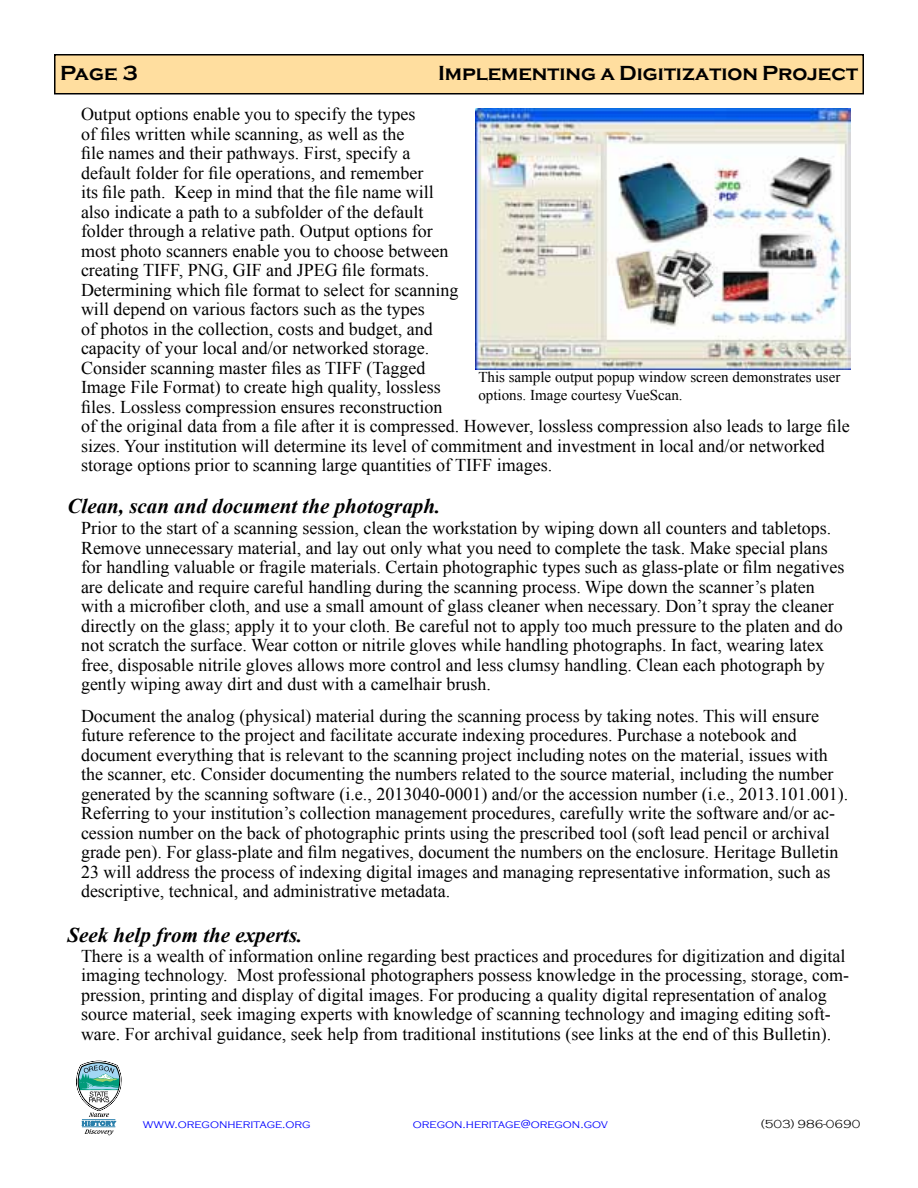
<style>
.page{position:relative;width:918px;height:1188px;background:#fff}
.page>*{position:absolute;margin:0;border:0;box-sizing:border-box;transform-origin:0 0}
.t1{font:italic 700 21px "Times New Roman";color:#000}
.t2{font:700 21px "Copperplate Gothic";color:#000}
.t3{font:18px/19.5px "Times New Roman";color:#000}
.t4{font:15px/18px "Times New Roman";color:#000}
.t5{font:300 12px "Copperplate Gothic";color:#00f}
.t6{font:300 12px "Copperplate Gothic";color:#000}
</style>
<div class="page">
<div style="left:55px;top:55px;width:808px;height:39px;background:#ffde9f"></div>
<div style="left:54px;top:54px;width:810px;height:40px;border:2px solid #000"></div>
<svg style="left:76px;top:1061px;width:45px;height:74px"></svg>
<img style="left:475px;top:108px;width:376px;height:262px">
<p class="t2" style="left:60px;top:62px;width:79px">Page 3</p>
<p class="t2" style="left:438px;top:62px;width:422px">Implementing a Digitization Project</p>
<p class="t3" style="left:81px;top:104px;width:770px">Output options enable you to specify the types<br>of files written while scanning, as well as the<br>file names and their pathways. First, specify a<br>default folder for file operations, and remember<br>its file path. Keep in mind that the file name will<br>also indicate a path to a subfolder of the default<br>folder through a relative path. Output options for<br>most photo scanners enable you to choose between<br>creating TIFF, PNG, GIF and JPEG file formats.<br>Determining which file format to select for scanning<br>will depend on various factors such as the types<br>of photos in the collection, costs and budget, and<br>capacity of your local and/or networked storage.<br>Consider scanning master files as TIFF (Tagged<br>Image File Format) to create high quality, lossless<br>files. Lossless compression ensures reconstruction<br>of the original data from a file after it is compressed. However, lossless compression also leads to large file sizes. Your institution will determine its level of commitment and investment in local and/or networked storage options prior to scanning large quantities of TIFF images.</p>
<p class="t1" style="left:68px;top:491px;width:374px">Clean, scan and document the photograph.</p>
<p class="t3" style="left:81px;top:518px;width:765px">Prior to the start of a scanning session, clean the workstation by wiping down all counters and tabletops.<br>Remove unnecessary material, and lay out only what you need to complete the task. Make special plans for handling valuable or fragile materials. Certain photographic types such as glass-plate or film negatives are delicate and require careful handling during the scanning process. Wipe down the scanner’s platen with a microfiber cloth, and use a small amount of glass cleaner when necessary. Don’t spray the cleaner directly on the glass; apply it to your cloth. Be careful not to apply too much pressure to the platen and do not scratch the surface. Wear cotton or nitrile gloves while handling photographs. In fact, wearing latex free, disposable nitrile gloves allows more control and less clumsy handling. Clean each photograph by gently wiping away dirt and dust with a camelhair brush.</p>
<p class="t3" style="left:81px;top:706px;width:769px">Document the analog (physical) material during the scanning process by taking notes. This will ensure future reference to the project and facilitate accurate indexing procedures. Purchase a notebook and document everything that is relevant to the scanning project including notes on the material, issues with the scanner, etc. Consider documenting the numbers related to the source material, including the number generated by the scanning software (i.e., 2013040-0001) and/or the accession number (i.e., 2013.101.001).<br>Referring to your institution’s collection management procedures, carefully write the software and/or ac&shy;cession number on the back of photographic prints using the prescribed tool (soft lead pencil or archival grade pen). For glass-plate and film negatives, document the numbers on the enclosure. Heritage Bulletin 23 will address the process of indexing digital images and managing representative information, such as descriptive, technical, and administrative metadata.</p>
<p class="t1" style="left:68px;top:921px;width:237px">Seek help from the experts.</p>
<p class="t3" style="left:81px;top:946px;width:770px">There is a wealth of information online regarding best practices and procedures for digitization and digital imaging technology. Most professional photographers possess knowledge in the processing, storage, com&shy;pression, printing and display of digital images. For producing a quality digital representation of analog source material, seek imaging experts with knowledge of scanning technology and imaging editing soft&shy;ware. For archival guidance, seek help from traditional institutions (see links at the end of this Bulletin).</p>
<p class="t4" style="left:478px;top:368px;width:364px">This sample output popup window screen demonstrates user options. Image courtesy VueScan.</p>
<p class="t5" style="left:143px;top:1117px;width:169px">www.oregonheritage.org</p>
<p class="t5" style="left:413px;top:1117px;width:196px">oregon.heritage@oregon.gov</p>
<p class="t6" style="left:761px;top:1117px;width:101px">(503) 986-0690</p>
</div>
